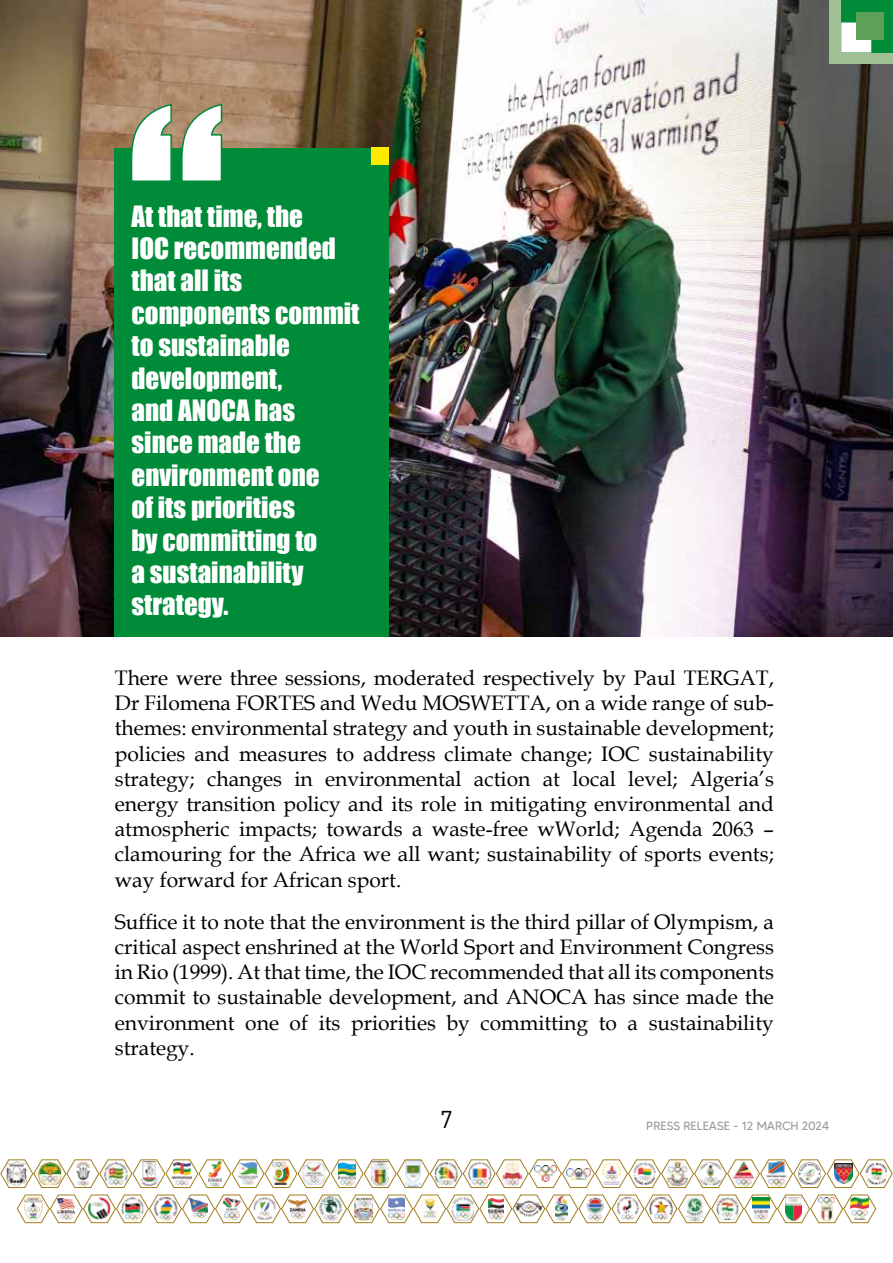
<style>
.page{position:relative;width:893px;height:1263px;background:#fff}
.page>*{position:absolute;margin:0;border:0;box-sizing:border-box;transform-origin:0 0}
.t1{font:27px/32.4px "Impact";color:#fff}
.t2{font:24px "DINOT";color:#000}
.t3{font:21px/25.2px "Book Antiqua";color:#000;text-align:justify}
.t4{font:12px "MADETOMMY";color:#9d9d9c}
</style>
<div class="page">
<img style="left:0;top:1159px;width:893px;height:29px">
<img style="left:16px;top:1194px;width:860px;height:29px">
<img style="left:0;top:0;width:893px;height:636px">
<div style="left:829px;top:0;width:64px;height:64px;background:#a0c094"></div>
<div style="left:841px;top:0;width:52px;height:53px;background:#008b39"></div>
<div style="left:841px;top:23px;width:30px;height:30px;background:#fff;border:2px solid #fff"></div>
<div style="left:856px;top:12px;width:28px;height:27px;background:#5ea05a"></div>
<div style="left:115px;top:148px;width:274px;height:488px;background:#008b39"></div>
<svg style="left:130px;top:103px;width:93px;height:78px"></svg>
<div style="left:372px;top:148px;width:17px;height:17px;background:#ffea00"></div>
<p class="t1" style="left:132px;top:199px;width:229px">At that time, the<br>IOC recommended that all its components commit to sustainable development,<br>and ANOCA has since made the environment one<br>of its priorities<br>by committing to<br>a sustainability strategy.</p>
<p class="t3" style="left:115px;top:665px;width:661px">There were three sessions, moderated respectively by Paul TERGAT, Dr Filomena FORTES and Wedu MOSWETTA, on a wide range of sub&shy;themes: environmental strategy and youth in sustainable development; policies and measures to address climate change; IOC sustainability strategy; changes in environmental action at local level; Algeria’s energy transition policy and its role in mitigating environmental and atmospheric impacts; towards a waste-free wWorld; Agenda 2063 – clamouring for the Africa we all want; sustainability of sports events; way forward for African sport.</p>
<p class="t3" style="left:115px;top:909px;width:661px">Suffice it to note that the environment is the third pillar of Olympism, a critical aspect enshrined at the World Sport and Environment Congress in Rio (1999). At that time, the IOC recommended that all its components commit to sustainable development, and ANOCA has since made the environment one of its priorities by committing to a sustainability strategy.</p>
<p class="t2" style="left:440px;top:1104px;width:14px">7</p>
<p class="t4" style="left:646px;top:1118px;width:184px">PRESS RELEASE - 12 MARCH 2024</p>
</div>
